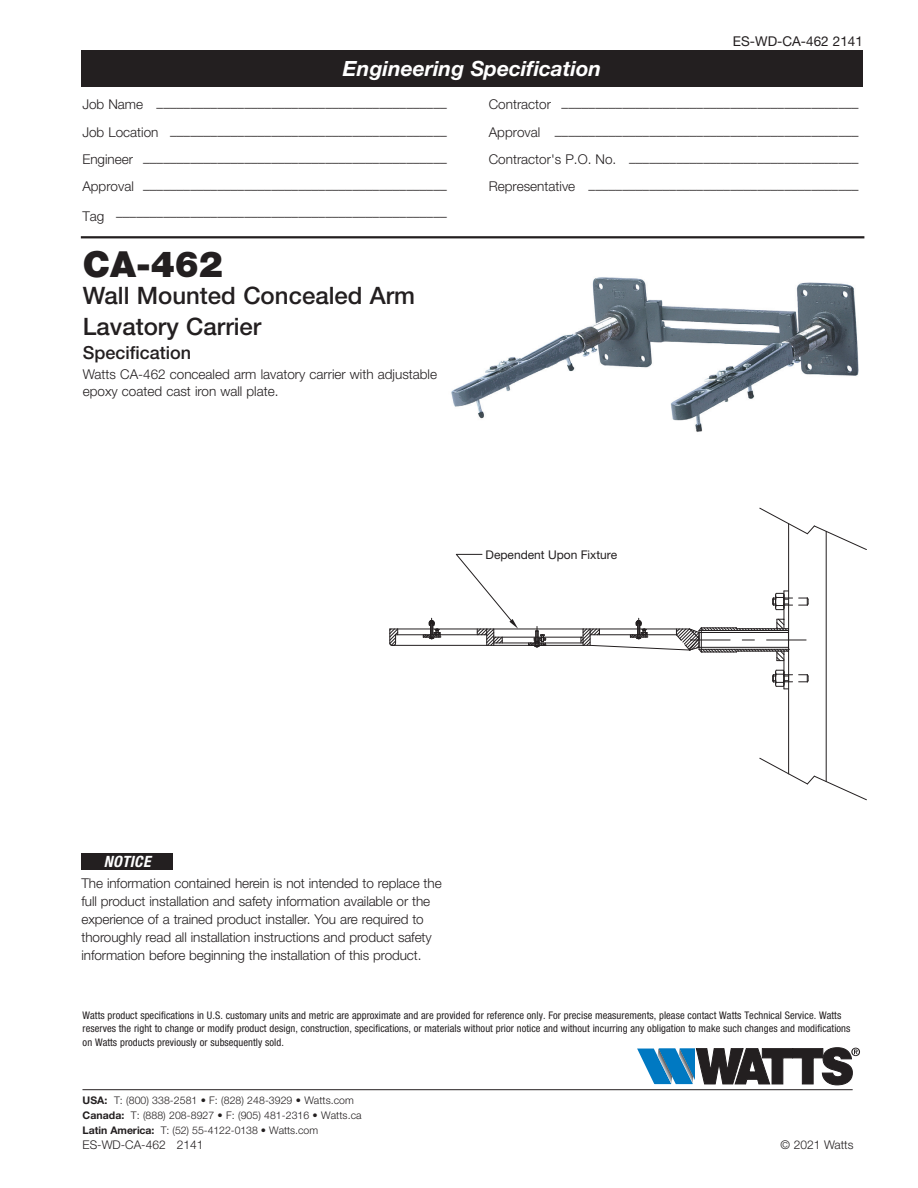
<style>
.page{position:relative;width:918px;height:1188px;background:#fff}
.page>*{position:absolute;margin:0;border:0;box-sizing:border-box;transform-origin:0 0}
.header_1{font:900 36px "Helvetica Neue LT Std";color:#231f20}
.header_2{font:500 24px "Helvetica Neue LT Std";color:#231f20}
.t1{font:italic 700 21px "Helvetica Neue LT Std";color:#fff}
.Spec_header{font:500 18px "Helvetica Neue LT Std";color:#231f20}
.t2{font:italic 700 condensed 15.6px "Helvetica Neue LT Std";letter-spacing:.025em;color:#fff}
.notice{font:300 13.5px/18px "Helvetica Neue LT Std";letter-spacing:-.005em;color:#231f20}
.body{font:300 13.5px/16.5px "Helvetica Neue LT Std";color:#231f20}
.title_top_right{font:13.5px "Helvetica Neue LT Std";color:#231f20}
.title_bottom{font:300 12px "Helvetica Neue LT Std";color:#231f20}
.the_names_for_drawin{font:12px "Helvetica Neue LT Std";color:#231f20}
.t3{font:condensed 10.5px/13.2px "Helvetica Neue LT Std";letter-spacing:.005em;color:#231f20}
.t4{font:300 10.5px "Helvetica Neue LT Std";letter-spacing:.005em;color:#231f20}
.t5{font:8.1px "Helvetica Neue LT Std";letter-spacing:-.01em;color:#231f20}
.s1{font-weight:700}
</style>
<div class="page">
<hr style="left:81px;top:236px;width:783px;height:2px;background:#231f20">
<div style="left:82px;top:853px;width:91px;height:16px;background:#231f20"></div>
<div style="left:81px;top:51px;width:782px;height:36px;background:#231f20"></div>
<svg style="left:637px;top:1048px;width:223px;height:37px"></svg>
<hr style="left:82px;top:1089px;width:771px;height:1px;background:#231f20">
<hr style="left:767px;top:640px;width:39px;height:1px;background:#231f20">
<hr style="left:392px;top:645px;width:198px;height:1px;background:#231f20">
<hr style="left:494px;top:637px;width:47px;height:1px;background:#231f20">
<hr style="left:494px;top:643px;width:89px;height:1px;background:#231f20">
<hr style="left:544px;top:637px;width:39px;height:1px;background:#231f20">
<hr style="left:788px;top:640px;width:1px;height:134px;background:#231f20">
<hr style="left:784px;top:651px;width:1px;height:38px;background:#231f20">
<svg style="left:772px;top:669px;width:21px;height:20px"></svg>
<hr style="left:826px;top:531px;width:1px;height:251px;background:#231f20">
<svg style="left:759px;top:757px;width:108px;height:44px"></svg>
<hr style="left:433px;top:634px;width:54px;height:1px;background:#231f20">
<hr style="left:433px;top:629px;width:257px;height:1px;background:#231f20">
<hr style="left:390px;top:629px;width:40px;height:1px;background:#231f20">
<hr style="left:396px;top:634px;width:34px;height:1px;background:#231f20">
<svg style="left:389px;top:628px;width:10px;height:18px"></svg>
<svg style="left:422px;top:618px;width:19px;height:22px"></svg>
<svg style="left:527px;top:626px;width:19px;height:22px"></svg>
<hr style="left:788px;top:524px;width:1px;height:116px;background:#231f20">
<hr style="left:784px;top:591px;width:1px;height:38px;background:#231f20">
<svg style="left:772px;top:591px;width:21px;height:20px"></svg>
<svg style="left:759px;top:507px;width:108px;height:44px"></svg>
<svg style="left:799px;top:597px;width:10px;height:9px"></svg>
<svg style="left:799px;top:674px;width:10px;height:9px"></svg>
<svg style="left:580px;top:618px;width:210px;height:44px"></svg>
<svg style="left:455px;top:553px;width:63px;height:93px"></svg>
<div style="left:486px;top:546px;width:162px;height:18px;background:#fff"></div>
<img style="left:451px;top:277px;width:408px;height:155px">
<p class="title_top_right" style="left:733px;top:33px;width:131px">ES-WD-CA-462 2141</p>
<p class="t1" style="left:343px;top:56px;width:260px">Engineering Specification</p>
<p class="notice" style="left:82px;top:98px;width:366px">Job Name –––––––––––––––––––––––––––––––––––––––––––</p>
<p class="notice" style="left:489px;top:98px;width:371px">Contractor ––––––––––––––––––––––––––––––––––––––––––––</p>
<p class="notice" style="left:82px;top:126px;width:366px">Job Location –––––––––––––––––––––––––––––––––––––––––</p>
<p class="notice" style="left:489px;top:126px;width:371px">Approval –––––––––––––––––––––––––––––––––––––––––––––</p>
<p class="notice" style="left:82px;top:153px;width:366px">Engineer –––––––––––––––––––––––––––––––––––––––––––––</p>
<p class="notice" style="left:489px;top:153px;width:371px">Contractor's P.O. No. ––––––––––––––––––––––––––––––––––</p>
<p class="notice" style="left:82px;top:180px;width:366px">Approval –––––––––––––––––––––––––––––––––––––––––––––</p>
<p class="notice" style="left:489px;top:180px;width:371px">Representative ––––––––––––––––––––––––––––––––––––––––</p>
<p class="notice" style="left:82px;top:207px;width:366px">Tag –––––––––––––––––––––––––––––––––––––––––––––––––</p>
<p class="header_1" style="left:83px;top:243px;width:142px">CA-462</p>
<p class="header_2" style="left:83px;top:282px;width:334px">Wall Mounted Concealed Arm</p>
<p class="header_2" style="left:83px;top:312px;width:180px">Lavatory Carrier</p>
<p class="Spec_header" style="left:83px;top:342px;width:110px">Specification</p>
<p class="body" style="left:83px;top:366px;width:356px">Watts CA-462 concealed arm lavatory carrier with adjustable epoxy coated cast iron wall plate.</p>
<p class="the_names_for_drawin" style="left:486px;top:548px;width:133px">Dependent Upon Fixture</p>
<p class="t5" style="left:485px;top:550px;width:89px">Dependent Upon Fixture</p>
<p class="t2" style="left:104px;top:852px;width:48px">NOTICE</p>
<p class="notice" style="left:82px;top:874px;width:362px">The information contained herein is not intended to replace the full product installation and safety information available or the experience of a trained product installer. You are required to thoroughly read all installation instructions and product safety information before beginning the installation of this product.</p>
<p class="t3" style="left:83px;top:1009px;width:769px">Watts product specifications in U.S. customary units and metric are approximate and are provided for reference only. For precise measurements, please contact Watts Technical Service. Watts reserves the right to change or modify product design, construction, specifications, or materials without prior notice and without incurring any obligation to make such changes and modifications on Watts products previously or subsequently sold.</p>
<p class="t4" style="left:83px;top:1094px;width:273px"><span class="s1">USA:</span> T: (800) 338-2581 • F: (828) 248-3929 • Watts.com</p>
<p class="t4" style="left:83px;top:1109px;width:281px"><span class="s1">Canada:</span> T: (888) 208-8927 • F: (905) 481-2316 • Watts.ca</p>
<p class="t4" style="left:83px;top:1124px;width:237px"><span class="s1">Latin America:</span> T: (52) 55-4122-0138 • Watts.com</p>
<p class="title_bottom" style="left:83px;top:1137px;width:122px">ES-WD-CA-462 2141</p>
<p class="title_bottom" style="left:780px;top:1137px;width:75px">© 2021 Watts</p>
</div>
